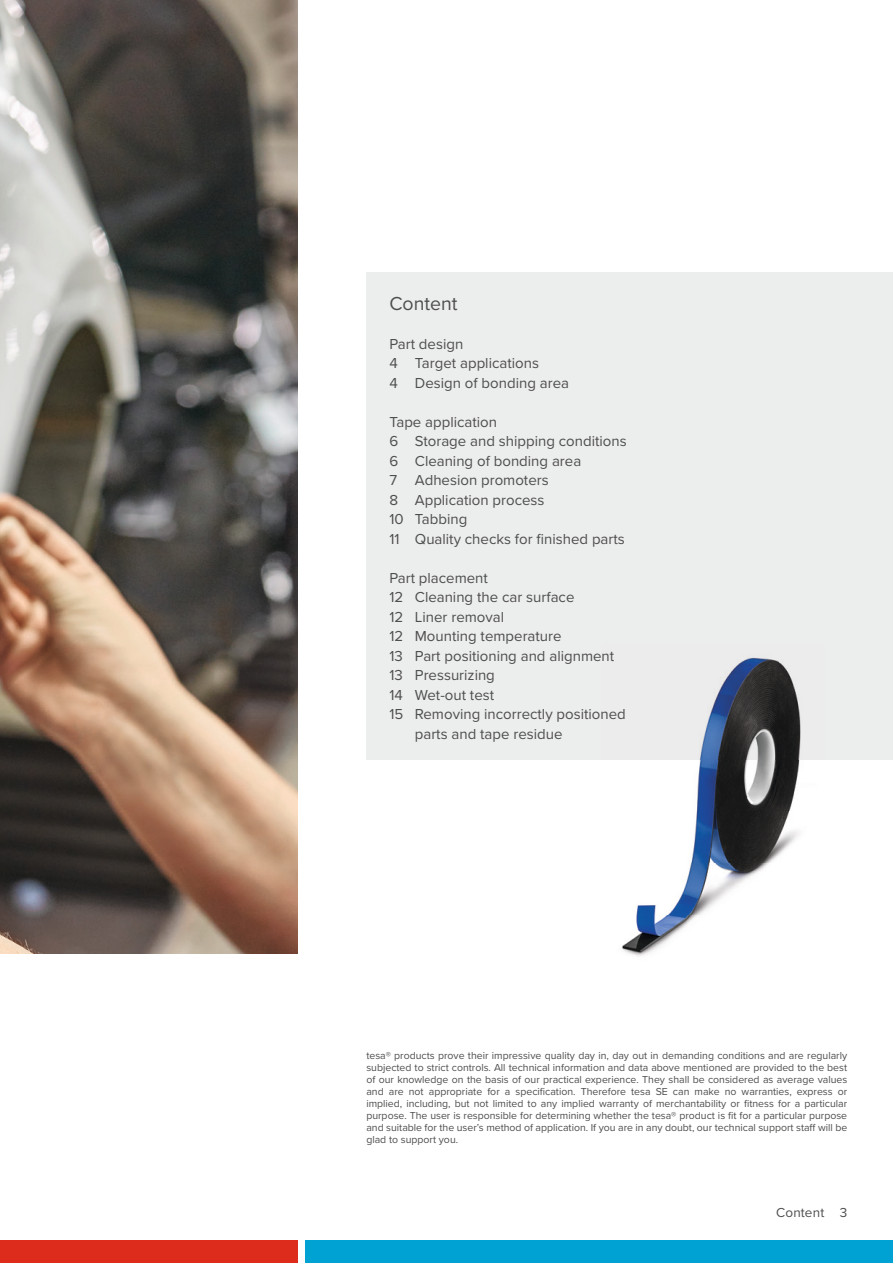
<style>
.page{position:relative;width:893px;height:1263px;background:#fff}
.page>*{position:absolute;margin:0;border:0;box-sizing:border-box;transform-origin:0 0}
.t1{font:19.5px "Proxima Nova";color:#4e4e4d}
.t2{font:15px/19.5px "Proxima Nova";color:#4e4e4d}
.t3{font:13.5px "Proxima Nova";letter-spacing:.015em;color:#4e4e4d}
.t4{font:10.5px/12px "Proxima Nova";color:#4e4e4d;text-align:justify}
</style>
<div class="page">
<img style="left:0;top:0;width:298px;height:953px">
<div style="left:366px;top:272px;width:527px;height:487px;background:#eceded"></div>
<img style="left:601px;top:657px;width:223px;height:299px">
<div style="left:0;top:1240px;width:298px;height:23px;background:#dd2b1c"></div>
<div style="left:305px;top:1240px;width:588px;height:23px;background:#00a2d3"></div>
<h1 class="t1" style="left:389px;top:288px;width:70px">Content</h1>
<h2 class="t2" style="left:389px;top:333px;width:181px">Part design<br>4 Target applications<br>4 Design of bonding area</h2>
<h2 class="t2" style="left:389px;top:411px;width:239px">Tape application<br>6 Storage and shipping conditions<br>6 Cleaning of bonding area<br>7 Adhesion promoters<br>8 Application process<br>10 Tabbing<br>11 Quality checks for finished parts</h2>
<h2 class="t2" style="left:389px;top:567px;width:100px">Part placement</h2>
<h2 class="t2" style="left:389px;top:587px;width:187px">12 Cleaning the car surface</h2>
<h2 class="t2" style="left:389px;top:606px;width:116px">12 Liner removal</h2>
<h2 class="t2" style="left:389px;top:626px;width:174px">12 Mounting temperature</h2>
<h2 class="t2" style="left:389px;top:645px;width:226px">13 Part positioning and alignment</h2>
<h2 class="t2" style="left:389px;top:665px;width:107px">13 Pressurizing</h2>
<h2 class="t2" style="left:389px;top:684px;width:106px">14 Wet-out test</h2>
<h2 class="t2" style="left:389px;top:704px;width:238px">15 Removing incorrectly positioned</h2>
<h2 class="t2" style="left:415px;top:723px;width:149px">parts and tape residue</h2>
<p class="t4" style="left:366px;top:1049px;width:482px">tesa® products prove their impressive quality day in, day out in demanding conditions and are regularly subjected to strict controls. All technical information and data above mentioned are provided to the best of our knowledge on the basis of our practical experience. They shall be considered as average values and are not appropriate for a specification. Therefore tesa SE can make no warranties, express or implied, including, but not limited to any implied warranty of merchantability or fitness for a particular purpose. The user is responsible for determining whether the tesa® product is fit for a particular purpose and suitable for the user’s method of application. If you are in any doubt, our technical support staff will be glad to support you.</p>
<p class="t3" style="left:776px;top:1202px;width:73px">Content 3</p>
</div>
